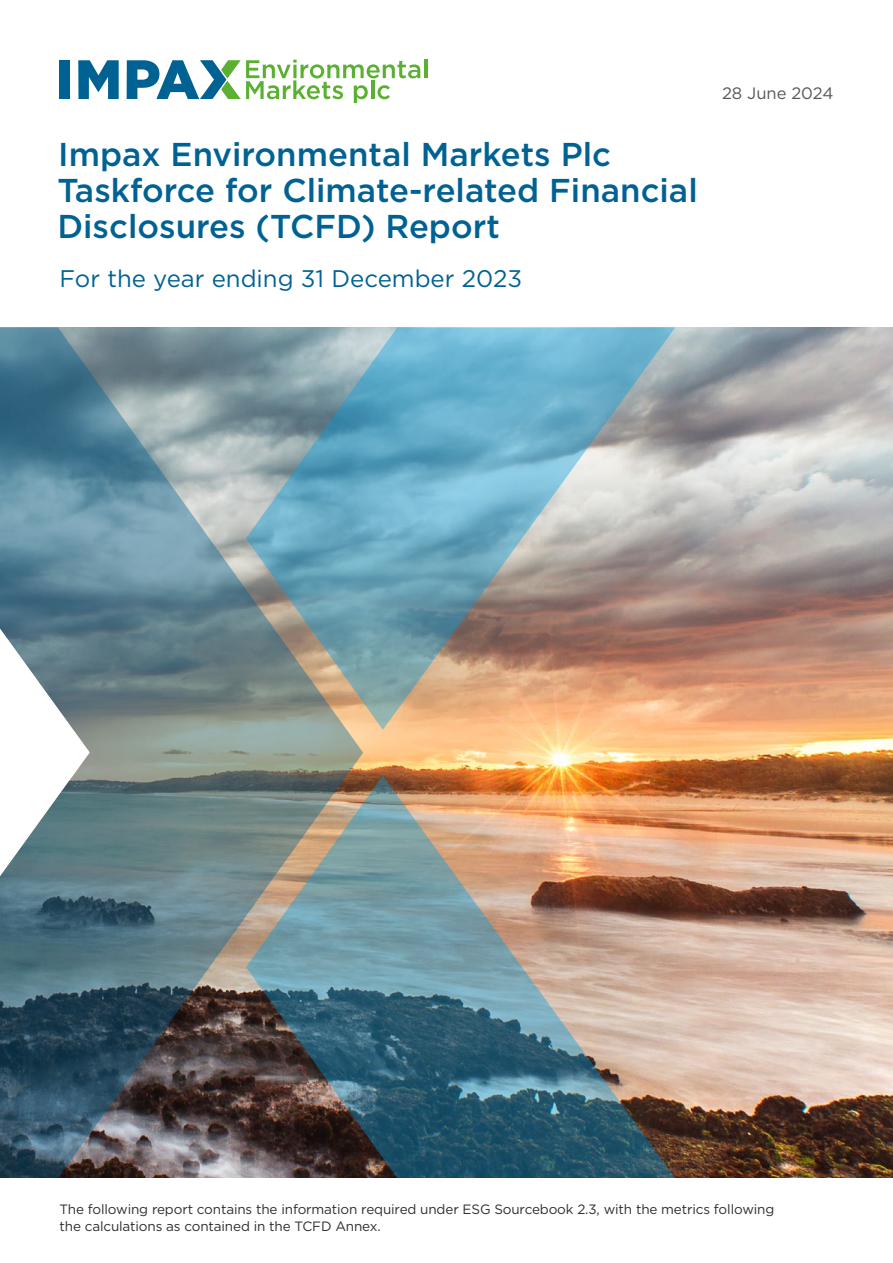
<style>
.page{position:relative;width:893px;height:1263px;background:#fff}
.page>*{position:absolute;margin:0;border:0;box-sizing:border-box;transform-origin:0 0}
.t1{font:500 33px/36px "Gotham";color:#006293}
.t2{font:24px "Gotham";color:#006293}
.t3{font:16.5px "Gotham";color:#565758}
.t4{font:13.5px/16.5px "Gotham";letter-spacing:-.01em;color:#2d2e2e}
</style>
<div class="page">
<img style="left:363px;top:327px;width:530px;height:851px">
<img style="left:0;top:327px;width:363px;height:851px">
<img style="left:246px;top:327px;width:429px;height:403px">
<img style="left:246px;top:775px;width:429px;height:403px">
<div style="left:60px;top:60px;width:10px;height:39px;background:#006293"></div>
<svg style="left:78px;top:60px;width:41px;height:39px"></svg>
<hr style="left:424px;top:60px;width:3px;height:18px;background:#5ab031">
<svg style="left:127px;top:60px;width:293px;height:43px"></svg>
<svg style="left:0;top:628px;width:90px;height:248px"></svg>
<h1 class="t1" style="left:57px;top:136px;width:642px">Impax Environmental Markets Plc<br>Taskforce for Climate-related Financial<br>Disclosures (TCFD) Report</h1>
<h2 class="t2" style="left:60px;top:263px;width:464px">For the year ending 31 December 2023</h2>
<p class="t3" style="left:722px;top:83px;width:113px">28 June 2024</p>
<p class="t4" style="left:60px;top:1201px;width:716px">The following report contains the information required under ESG Sourcebook 2.3, with the metrics following the calculations as contained in the TCFD Annex.</p>
</div>
